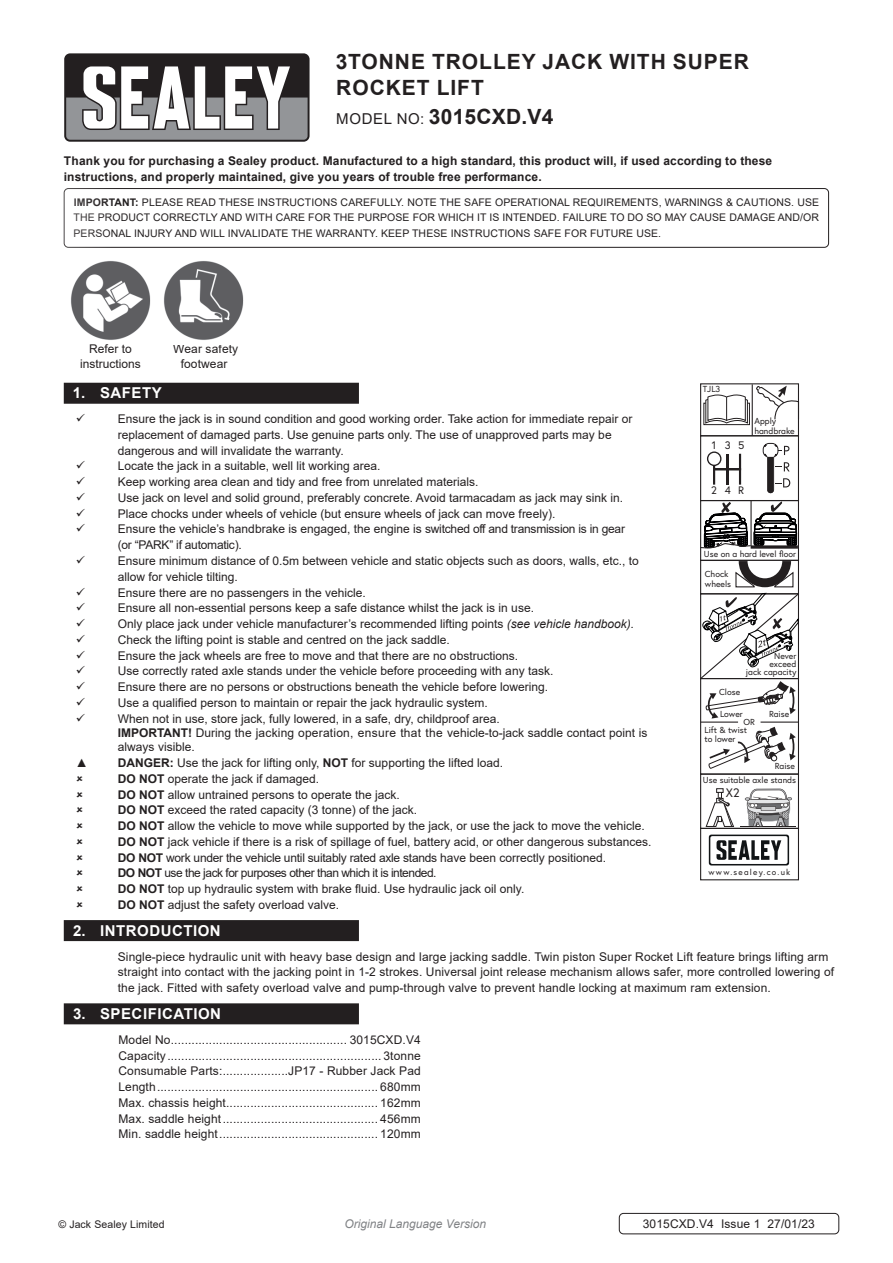
<style>
.page{position:relative;width:893px;height:1263px;background:#fff}
.page>*{position:absolute;margin:0;border:0;box-sizing:border-box;transform-origin:0 0}
.Product_Description{font:700 21px/25.2px "Arial";letter-spacing:.045em;color:#231f20}
.Instructions_Model_N{font:700 21px "Arial";letter-spacing:.01em;color:#231f20}
.t1{font:700 15px "Arial";letter-spacing:.035em;color:#fff}
.t2{font:12.3px "Europa";color:#231f20}
.Body{font:12px/15.8px "Arial";color:#231f20}
.Specifications__Tabb{font:12px "Arial";letter-spacing:.01em;color:#231f20}
.Body-2{font:700 12px/15.8px "Arial";letter-spacing:.01em;color:#231f20}
.Body-3{font:12px "Arial";letter-spacing:-.02em;color:#231f20}
.Body-4{font:12px "Arial";letter-spacing:-.04em;color:#231f20}
.Body__Footer{font:12px "Arial";letter-spacing:.01em;color:#231f20}
.t3{font:italic 12px "Arial";color:#808285}
.t4{font:10.95px "Europa";letter-spacing:.695em;color:#231f20}
.Body__Justified__7pt{font:10.5px/15.8px "Arial";letter-spacing:.01em;color:#231f20;text-align:justify}
.t5{font:8.7px/9.8px "Europa";color:#231f20}
.t6{font:8.25px "Europa";letter-spacing:.15em;color:#231f20}
.s1{font-weight:400;font-size:15px}
.s2{font-weight:700}
.s3{font-style:italic}
</style>
<div class="page">
<div style="left:64px;top:53px;width:246px;height:89px;background:#231f20;border-radius:6px"></div>
<svg style="left:66px;top:66px;width:242px;height:74px"></svg>
<div style="left:64px;top:188px;width:765px;height:60px;border:1px solid #231f20;border-radius:4px"></div>
<div style="left:64px;top:383px;width:295px;height:21px;background:#231f20"></div>
<div style="left:64px;top:920px;width:295px;height:21px;background:#231f20"></div>
<div style="left:64px;top:1003px;width:295px;height:21px;background:#231f20"></div>
<div style="left:619px;top:1213px;width:220px;height:21px;border:1px solid #231f20;border-radius:4px"></div>
<img style="left:71px;top:261px;width:80px;height:79px">
<img style="left:164px;top:261px;width:80px;height:79px">
<div style="left:700px;top:435px;width:99px;height:66px;border:1px solid #231f20"></div>
<div style="left:700px;top:383px;width:99px;height:53px;border:1px solid #231f20"></div>
<div style="left:700px;top:773px;width:99px;height:56px;border:1px solid #231f20"></div>
<div style="left:700px;top:678px;width:99px;height:97px;border:1px solid #231f20"></div>
<div style="left:700px;top:828px;width:99px;height:52px;border:1px solid #231f20"></div>
<hr style="left:752px;top:384px;width:1px;height:52px;background:#231f20">
<svg style="left:705px;top:385px;width:95px;height:108px"></svg>
<svg style="left:705px;top:788px;width:29px;height:39px"></svg>
<hr style="left:740px;top:826px;width:56px;height:1px;background:#231f20">
<svg style="left:745px;top:789px;width:47px;height:38px"></svg>
<svg style="left:709px;top:834px;width:80px;height:31px"></svg>
<svg style="left:700px;top:501px;width:100px;height:268px"></svg>
<p class="Product_Description" style="left:336px;top:50px;width:415px">3TONNE TROLLEY JACK WITH SUPER<br>ROCKET LIFT</p>
<p class="Instructions_Model_N" style="left:336px;top:102px;width:219px"><span class="s1">MODEL NO:</span> 3015CXD.V4</p>
<p class="Body-2" style="left:64px;top:153px;width:710px">Thank you for purchasing a Sealey product. Manufactured to a high standard, this product will, if used according to these instructions, and properly maintained, give you years of trouble free performance.</p>
<p class="Body__Justified__7pt" style="left:74px;top:194px;width:747px"><span class="s2">IMPORTANT:</span> PLEASE READ THESE INSTRUCTIONS CAREFULLY. NOTE THE SAFE OPERATIONAL REQUIREMENTS, WARNINGS &amp; CAUTIONS. USE THE PRODUCT CORRECTLY AND WITH CARE FOR THE PURPOSE FOR WHICH IT IS INTENDED. FAILURE TO DO SO MAY CAUSE DAMAGE AND/OR PERSONAL INJURY AND WILL INVALIDATE THE WARRANTY. KEEP THESE INSTRUCTIONS SAFE FOR FUTURE USE.</p>
<p class="Body" style="left:80px;top:342px;width:62px;line-height:14.4px;text-align:center">Refer to instructions</p>
<p class="Body" style="left:173px;top:342px;width:67px;line-height:14.4px;text-align:center">Wear safety footwear</p>
<p class="t5" style="left:703px;top:384px;width:19px">TJL3</p>
<p class="t1" style="left:73px;top:383px;width:91px">1. SAFETY</p>
<p class="Body" style="left:118px;top:411px;width:516px">Ensure the jack is in sound condition and good working order. Take action for immediate repair or replacement of damaged parts. Use genuine parts only. The use of unapproved parts may be dangerous and will invalidate the warranty.</p>
<p class="Body" style="left:118px;top:458px;width:264px">Locate the jack in a suitable, well lit working area.</p>
<p class="Body" style="left:118px;top:474px;width:362px">Keep working area clean and tidy and free from unrelated materials.</p>
<p class="Body" style="left:118px;top:490px;width:507px">Use jack on level and solid ground, preferably concrete. Avoid tarmacadam as jack may sink in.</p>
<p class="Body" style="left:118px;top:506px;width:439px">Place chocks under wheels of vehicle (but ensure wheels of jack can move freely).</p>
<p class="Body" style="left:118px;top:521px;width:509px">Ensure the vehicle’s handbrake is engaged, the engine is switched off and transmission is in gear</p>
<p class="Body-3" style="left:118px;top:537px;width:126px">(or “PARK” if automatic).</p>
<p class="Body" style="left:118px;top:553px;width:522px">Ensure minimum distance of 0.5m between vehicle and static objects such as doors, walls, etc., to allow for vehicle tilting.</p>
<p class="Body" style="left:118px;top:584px;width:250px">Ensure there are no passengers in the vehicle.</p>
<p class="Body" style="left:118px;top:600px;width:418px">Ensure all non-essential persons keep a safe distance whilst the jack is in use.</p>
<p class="Body" style="left:118px;top:616px;width:518px">Only place jack under vehicle manufacturer’s recommended lifting points <span class="s3">(see vehicle handbook).</span></p>
<p class="Body" style="left:118px;top:632px;width:334px">Check the lifting point is stable and centred on the jack saddle.</p>
<p class="Body" style="left:118px;top:647px;width:402px">Ensure the jack wheels are free to move and that there are no obstructions.</p>
<p class="Body" style="left:118px;top:663px;width:437px">Use correctly rated axle stands under the vehicle before proceeding with any task.</p>
<p class="Body" style="left:118px;top:679px;width:432px">Ensure there are no persons or obstructions beneath the vehicle before lowering.</p>
<p class="Body" style="left:118px;top:695px;width:372px">Use a qualified person to maintain or repair the jack hydraulic system.</p>
<p class="Body" style="left:118px;top:710px;width:383px">When not in use, store jack, fully lowered, in a safe, dry, childproof area.</p>
<p class="Body" style="left:118px;top:725px;width:531px;line-height:14.4px"><span class="s2">IMPORTANT!</span> During the jacking operation, ensure that the vehicle-to-jack saddle contact point is always visible.</p>
<p class="Body" style="left:76px;top:755px;width:13px">▲</p>
<p class="Body" style="left:118px;top:755px;width:387px"><span class="s2">DANGER:</span> Use the jack for lifting only, <span class="s2">NOT</span> for supporting the lifted load.</p>
<p class="Body" style="left:118px;top:771px;width:203px"><span class="s2">DO NOT</span> operate the jack if damaged.</p>
<p class="Body" style="left:118px;top:786px;width:284px"><span class="s2">DO NOT</span> allow untrained persons to operate the jack.</p>
<p class="Body" style="left:118px;top:802px;width:301px"><span class="s2">DO NOT</span> exceed the rated capacity (3 tonne) of the jack.</p>
<p class="Body" style="left:118px;top:818px;width:528px"><span class="s2">DO NOT</span> allow the vehicle to move while supported by the jack, or use the jack to move the vehicle.</p>
<p class="Body" style="left:118px;top:834px;width:535px"><span class="s2">DO NOT</span> jack vehicle if there is a risk of spillage of fuel, battery acid, or other dangerous substances.</p>
<p class="Body-3" style="left:118px;top:849px;width:490px"><span class="s2">DO NOT</span> work under the vehicle until suitably rated axle stands have been correctly positioned.</p>
<p class="Body-4" style="left:118px;top:865px;width:320px"><span class="s2">DO NOT</span> use the jack for purposes other than which it is intended.</p>
<p class="Body" style="left:118px;top:881px;width:408px"><span class="s2">DO NOT</span> top up hydraulic system with brake fluid. Use hydraulic jack oil only.</p>
<p class="Body" style="left:118px;top:897px;width:223px"><span class="s2">DO NOT</span> adjust the safety overload valve.</p>
<p class="t1" style="left:73px;top:920px;width:149px">2. INTRODUCTION</p>
<p class="Body" style="left:118px;top:948px;width:718px">Single-piece hydraulic unit with heavy base design and large jacking saddle. Twin piston Super Rocket Lift feature brings lifting arm straight into contact with the jacking point in 1-2 strokes. Universal joint release mechanism allows safer, more controlled lowering of the jack. Fitted with safety overload valve and pump-through valve to prevent handle locking at maximum ram extension.</p>
<p class="t1" style="left:73px;top:1003px;width:150px">3. SPECIFICATION</p>
<p class="Specifications__Tabb" style="left:118px;top:1031px;width:304px">Model No................................................... 3015CXD.V4</p>
<p class="Specifications__Tabb" style="left:118px;top:1047px;width:304px">Capacity.............................................................. 3tonne</p>
<p class="Specifications__Tabb" style="left:118px;top:1063px;width:304px">Consumable Parts:...................JP17 - Rubber Jack Pad</p>
<p class="Specifications__Tabb" style="left:118px;top:1078px;width:304px">Length................................................................ 680mm</p>
<p class="Specifications__Tabb" style="left:118px;top:1094px;width:304px">Max. chassis height............................................ 162mm</p>
<p class="Specifications__Tabb" style="left:118px;top:1110px;width:304px">Max. saddle height............................................. 456mm</p>
<p class="Specifications__Tabb" style="left:118px;top:1126px;width:304px">Min. saddle height.............................................. 120mm</p>
<p class="t5" style="left:754px;top:416px;width:42px">Apply handbrake</p>
<p class="t4" style="left:712px;top:438px;width:34px">135</p>
<p class="t4" style="left:711px;top:483px;width:34px">24R</p>
<p class="t5" style="left:704px;top:549px;width:94px">Use on a hard level floor</p>
<p class="t5" style="left:705px;top:569px;width:28px">Chock wheels</p>
<p class="t5" style="left:746px;top:652px;width:52px;line-height:7.6px;text-align:right">Never exceed<br>jack capacity</p>
<p class="t5" style="left:719px;top:687px;width:23px">Close</p>
<p class="t5" style="left:720px;top:709px;width:24px">Lower</p>
<p class="t5" style="left:769px;top:709px;width:22px">Raise</p>
<p class="t5" style="left:704px;top:724px;width:44px">Lift &amp; twist to lower</p>
<p class="t5" style="left:744px;top:717px;width:13px">OR</p>
<p class="t5" style="left:775px;top:761px;width:22px">Raise</p>
<p class="t5" style="left:703px;top:775px;width:95px">Use suitable axle stands</p>
<p class="t2" style="left:726px;top:785px;width:15px">X2</p>
<p class="t6" style="left:709px;top:866px;width:83px">www.sealey.co.uk</p>
<p class="Body__Justified__7pt" style="left:58px;top:1216px;width:108px">© Jack Sealey Limited</p>
<p class="t3" style="left:344px;top:1216px;width:143px">Original Language Version</p>
<p class="Body__Footer" style="left:643px;top:1216px;width:174px">3015CXD.V4 Issue 1 27/01/23</p>
</div>
